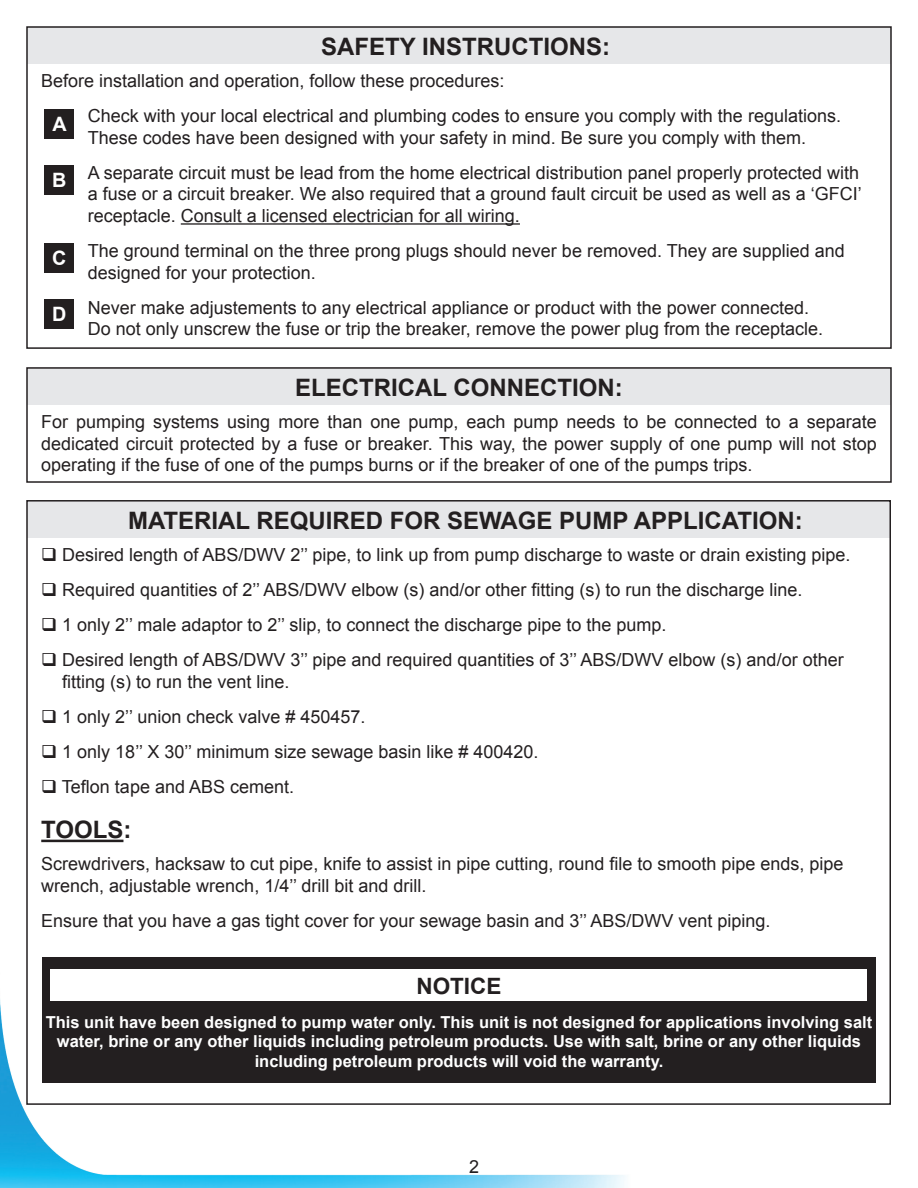
<style>
.page{position:relative;width:918px;height:1188px;background:#fff}
.page>*{position:absolute;margin:0;border:0;box-sizing:border-box;transform-origin:0 0}
.t1{font:700 24px "Arial";color:#231f20}
.t2{font:700 22.5px "Arial";color:#231f20}
.t3{font:700 19.8px "Arial";color:#fff}
.t4{font:18px/21.6px "Arial";color:#231f20}
.t5{font:700 16.5px/19.8px "Arial";color:#fff;text-align:center}
</style>
<div class="page">
<div style="left:27px;top:27px;width:864px;height:37px;background:#e6e7e9"></div>
<div style="left:27px;top:368px;width:864px;height:37px;background:#e6e7e9"></div>
<img style="left:0;top:1000px;width:625px;height:188px">
<hr style="left:181px;top:223px;width:339px;height:2px;background:#231f20">
<div style="left:26px;top:26px;width:866px;height:323px;border:2px solid #231f20"></div>
<div style="left:26px;top:367px;width:866px;height:116px;border:2px solid #231f20"></div>
<div style="left:45px;top:109px;width:29px;height:29px;background:#231f20"></div>
<div style="left:45px;top:165px;width:29px;height:30px;background:#231f20"></div>
<div style="left:45px;top:243px;width:29px;height:29px;background:#231f20"></div>
<div style="left:45px;top:299px;width:29px;height:29px;background:#231f20"></div>
<div style="left:42px;top:958px;width:834px;height:125px;background:#231f20"></div>
<div style="left:50px;top:969px;width:816px;height:32px;background:#fff"></div>
<div style="left:27px;top:501px;width:864px;height:37px;background:#e6e7e9"></div>
<hr style="left:41px;top:840px;width:82px;height:2px;background:#231f20">
<p class="t1" style="left:321px;top:31px;width:290px">SAFETY INSTRUCTIONS:</p>
<p class="t4" style="left:41px;top:70px;width:465px">Before installation and operation, follow these procedures:</p>
<p class="t4" style="left:88px;top:105px;width:755px">Check with your local electrical and plumbing codes to ensure you comply with the regulations.<br>These codes have been designed with your safety in mind. Be sure you comply with them.</p>
<p class="t4" style="left:88px;top:162px;width:775px">A separate circuit must be lead from the home electrical distribution panel properly protected with a fuse or a circuit breaker. We also required that a ground fault circuit be used as well as a ‘GFCI’ receptacle. Consult a licensed electrician for all wiring.</p>
<p class="t4" style="left:88px;top:240px;width:759px">The ground terminal on the three prong plugs should never be removed. They are supplied and designed for your protection.</p>
<p class="t4" style="left:88px;top:297px;width:737px">Never make adjustements to any electrical appliance or product with the power connected.<br>Do not only unscrew the fuse or trip the breaker, remove the power plug from the receptacle.</p>
<p class="t1" style="left:295px;top:371px;width:329px">ELECTRICAL CONNECTION:</p>
<p class="t4" style="left:41px;top:411px;width:837px;text-align:justify">For pumping systems using more than one pump, each pump needs to be connected to a separate dedicated circuit protected by a fuse or breaker. This way, the power supply of one pump will not stop operating if the fuse of one of the pumps burns or if the breaker of one of the pumps trips.</p>
<p class="t3" style="left:53px;top:111px;width:16px">A</p>
<p class="t3" style="left:52px;top:167px;width:16px">B</p>
<p class="t3" style="left:52px;top:245px;width:16px">C</p>
<p class="t3" style="left:52px;top:301px;width:16px">D</p>
<p class="t1" style="left:128px;top:504px;width:676px">MATERIAL REQUIRED FOR SEWAGE PUMP APPLICATION:</p>
<p class="t4" style="left:41px;top:544px;width:811px">❑ Desired length of ABS/DWV 2’’ pipe, to link up from pump discharge to waste or drain existing pipe.</p>
<p class="t4" style="left:41px;top:579px;width:763px">❑ Required quantities of 2’’ ABS/DWV elbow (s) and/or other fitting (s) to run the discharge line.</p>
<p class="t4" style="left:41px;top:614px;width:627px">❑ 1 only 2’’ male adaptor to 2’’ slip, to connect the discharge pipe to the pump.</p>
<p class="t4" style="left:62px;top:649px;width:783px;text-indent:-21px">❑ Desired length of ABS/DWV 3’’ pipe and required quantities of 3’’ ABS/DWV elbow (s) and/or other fitting (s) to run the vent line.</p>
<p class="t4" style="left:41px;top:706px;width:326px">❑ 1 only 2’’ union check valve # 450457.</p>
<p class="t4" style="left:41px;top:741px;width:499px">❑ 1 only 18’’ X 30’’ minimum size sewage basin like # 400420.</p>
<p class="t4" style="left:41px;top:776px;width:254px">❑ Teflon tape and ABS cement.</p>
<p class="t1" style="left:41px;top:814px;width:92px">TOOLS:</p>
<p class="t4" style="left:41px;top:854px;width:804px">Screwdrivers, hacksaw to cut pipe, knife to assist in pipe cutting, round file to smooth pipe ends, pipe wrench, adjustable wrench, 1/4’’ drill bit and drill.</p>
<p class="t4" style="left:41px;top:910px;width:731px">Ensure that you have a gas tight cover for your sewage basin and 3’’ ABS/DWV vent piping.</p>
<p class="t2" style="left:416px;top:971px;width:87px">NOTICE</p>
<p class="t5" style="left:46px;top:1012px;width:828px">This unit have been designed to pump water only. This unit is not designed for applications involving salt water, brine or any other liquids including petroleum products. Use with salt, brine or any other liquids including petroleum products will void the warranty.</p>
<p class="t4" style="left:469px;top:1156px;width:12px">2</p>
</div>
